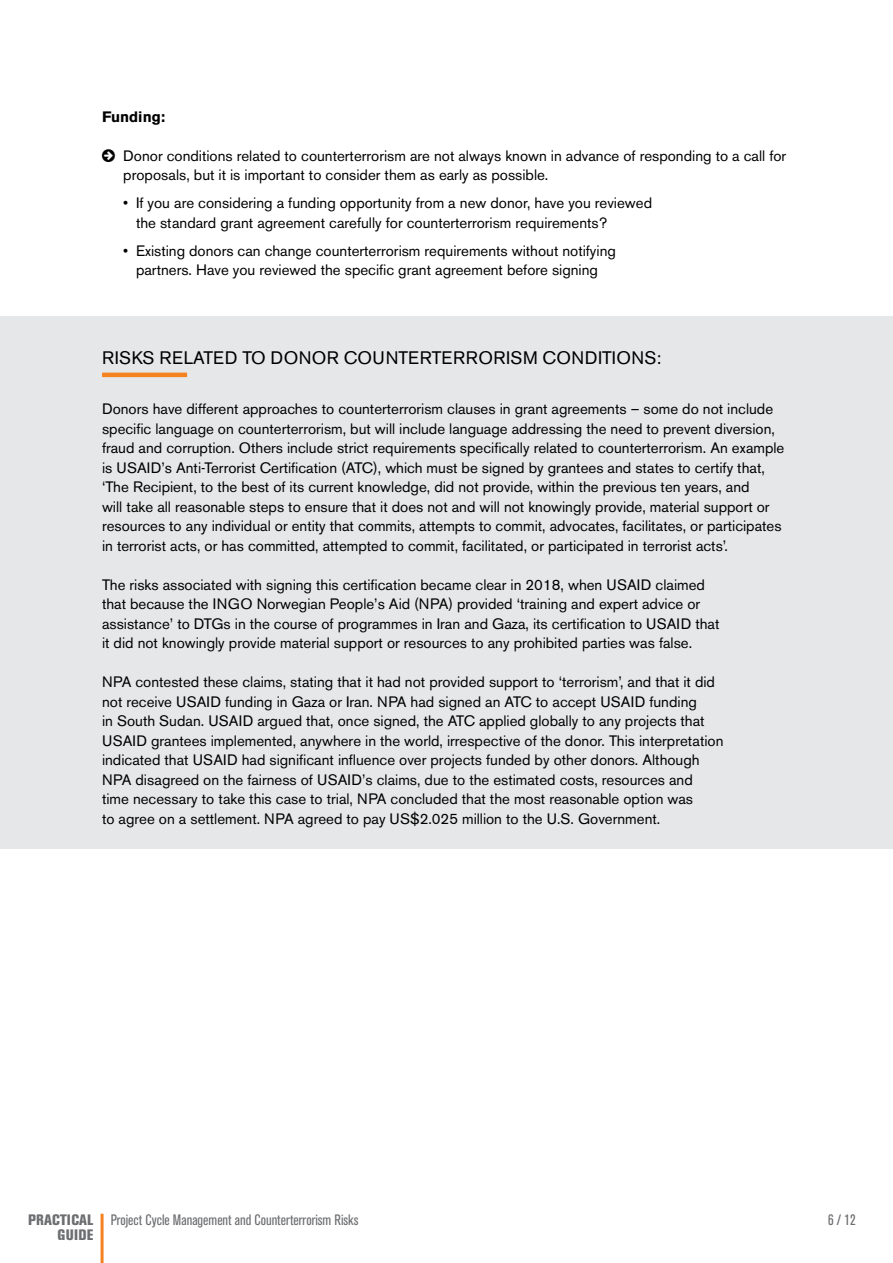
<style>
.page{position:relative;width:893px;height:1263px;background:#fff}
.page>*{position:absolute;margin:0;border:0;box-sizing:border-box;transform-origin:0 0}
.t1{font:18px "Akzidenz Grotesk BE";letter-spacing:.02em;color:#000}
.t2{font:15px/19.5px "Akzidenz Grotesk BE";color:#000}
.t3{font:condensed 15px "Akzidenz Grotesk BE";color:#6d6e71}
.t4{font:800 condensed 15px/15px "Akzidenz Grotesk BE";letter-spacing:.02em;color:#6d6e71;text-align:right}
.t5{font:700 15px "Akzidenz Grotesk BE";color:#000}
</style>
<div class="page">
<div style="left:0;top:317px;width:893px;height:532px;background:#e6e7e8"></div>
<hr style="left:102px;top:373px;width:85px;height:4px;background:#f58220">
<hr style="left:101px;top:1214px;width:3px;height:49px;background:#f58220">
<p class="t5" style="left:102px;top:108px;width:65px">Funding:</p>
<p class="t2" style="left:123px;top:146px;width:664px">Donor conditions related to counterterrorism are not always known in advance of responding to a call for proposals, but it is important to consider them as early as possible.</p>
<p class="t2" style="left:136px;top:193px;width:517px;text-indent:-13px">• If you are considering a funding opportunity from a new donor, have you reviewed the standard grant agreement carefully for counterterrorism requirements?</p>
<p class="t2" style="left:123px;top:241px;width:494px;text-align:center">• Existing donors can change counterterrorism requirements without notifying partners. Have you reviewed the specific grant agreement before signing</p>
<p class="t1" style="left:102px;top:347px;width:561px">RISKS RELATED TO DONOR COUNTERTERRORISM CONDITIONS:</p>
<p class="t2" style="left:102px;top:399px;width:684px">Donors have different approaches to counterterrorism clauses in grant agreements – some do not include specific language on counterterrorism, but will include language addressing the need to prevent diversion, fraud and corruption. Others include strict requirements specifically related to counterterrorism. An example is USAID’s Anti-Terrorist Certification (ATC), which must be signed by grantees and states to certify that, ‘The Recipient, to the best of its current knowledge, did not provide, within the previous ten years, and<br>will take all reasonable steps to ensure that it does not and will not knowingly provide, material support or resources to any individual or entity that commits, attempts to commit, advocates, facilitates, or participates in terrorist acts, or has committed, attempted to commit, facilitated, or participated in terrorist acts’.</p>
<p class="t2" style="left:102px;top:575px;width:619px">The risks associated with signing this certification became clear in 2018, when USAID claimed that because the INGO Norwegian People’s Aid (NPA) provided ‘training and expert advice or assistance’ to DTGs in the course of programmes in Iran and Gaza, its certification to USAID that it did not knowingly provide material support or resources to any prohibited parties was false.</p>
<p class="t2" style="left:102px;top:672px;width:623px">NPA contested these claims, stating that it had not provided support to ‘terrorism’, and that it did not receive USAID funding in Gaza or Iran. NPA had signed an ATC to accept USAID funding<br>in South Sudan. USAID argued that, once signed, the ATC applied globally to any projects that USAID grantees implemented, anywhere in the world, irrespective of the donor. This interpretation indicated that USAID had significant influence over projects funded by other donors. Although NPA disagreed on the fairness of USAID’s claims, due to the estimated costs, resources and<br>time necessary to take this case to trial, NPA concluded that the most reasonable option was<br>to agree on a settlement. NPA agreed to pay US$2.025 million to the U.S. Government.</p>
<p class="t4" style="left:28px;top:1212px;width:67px">PRACTICAL<br>GUIDE</p>
<p class="t3" style="left:111px;top:1211px;width:249px">Project Cycle Management and Counterterrorism Risks</p>
<p class="t3" style="left:828px;top:1211px;width:29px">6 / 12</p>
</div>
